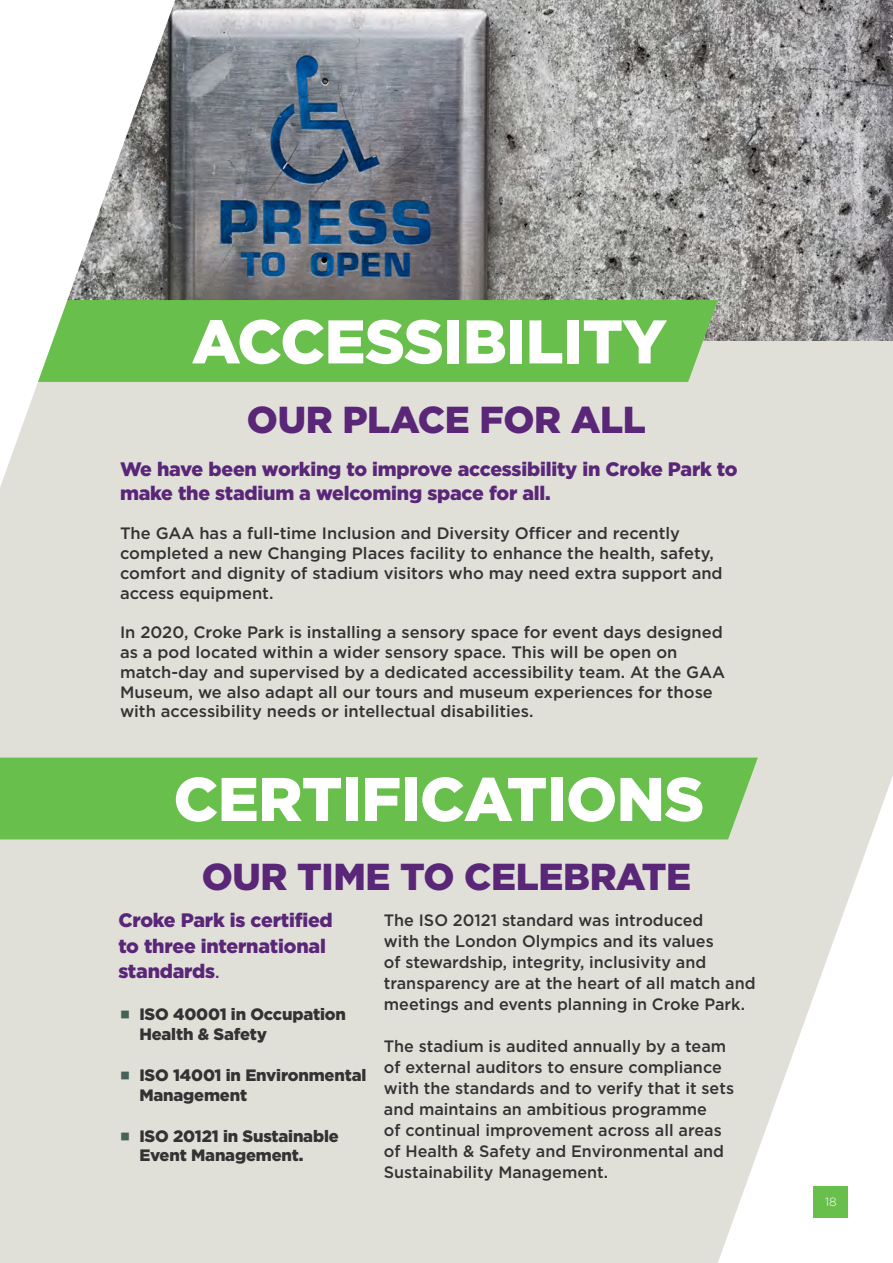
<style>
.page{position:relative;width:893px;height:1263px;background:#e1e0d8}
.page>*{position:absolute;margin:0;border:0;box-sizing:border-box;transform-origin:0 0}
.t1{font:900 61.5px "Gotham";letter-spacing:-.01em;color:#fff}
.t2{font:900 37.5px "Gotham";letter-spacing:-.01em;color:#592678}
.t3{font:900 19.5px/25.5px "Gotham";letter-spacing:-.01em;color:#592678}
.t4{font:500 16.5px/21px "Gotham";color:#333}
.t5{font:900 16.5px/19.8px "Gotham";letter-spacing:-.01em;color:#333}
.t6{font:300 12px "Gotham";color:#fff}
.s1{font-weight:500;font-size:16.5px}
</style>
<div class="page">
<svg style="left:718px;top:776px;width:175px;height:487px"></svg>
<img style="left:175px;top:0;width:718px;height:341px">
<div style="left:175px;top:300px;width:543px;height:82px;background:#68bf4b"></div>
<div style="left:0;top:758px;width:758px;height:81px;background:#68bf4b"></div>
<svg style="left:0;top:0;width:175px;height:487px;fill:#fff"></svg>
<div style="left:814px;top:1186px;width:34px;height:32px;background:#68bf4b"></div>
<h1 class="t1" style="left:192px;top:306px;width:477px">ACCESSIBILITY</h1>
<h2 class="t2" style="left:247px;top:398px;width:400px">OUR PLACE FOR ALL</h2>
<p class="t3" style="left:120px;top:457px;width:619px;line-height:23.4px">We have been working to improve accessibility in Croke Park to make the stadium a welcoming space for all.</p>
<p class="t4" style="left:120px;top:523px;width:604px;line-height:19.8px">The GAA has a full-time Inclusion and Diversity Officer and recently completed a new Changing Places facility to enhance the health, safety, comfort and dignity of stadium visitors who may need extra support and access equipment.</p>
<p class="t4" style="left:120px;top:622px;width:607px;line-height:19.8px">In 2020, Croke Park is installing a sensory space for event days designed as a pod located within a wider sensory space. This will be open on match-day and supervised by a dedicated accessibility team. At the GAA Museum, we also adapt all our tours and museum experiences for those with accessibility needs or intellectual disabilities.</p>
<h1 class="t1" style="left:173px;top:764px;width:532px">CERTIFICATIONS</h1>
<h2 class="t2" style="left:202px;top:855px;width:491px">OUR TIME TO CELEBRATE</h2>
<p class="t3" style="left:118px;top:907px;width:216px">Croke Park is certified to three international standards<span class="s1">.</span></p>
<p class="t5" style="left:139px;top:1004px;width:208px">ISO 40001 in Occupation<br>Health &amp; Safety</p>
<p class="t5" style="left:139px;top:1065px;width:228px">ISO 14001 in Environmental<br>Management</p>
<p class="t5" style="left:139px;top:1125px;width:201px">ISO 20121 in Sustainable<br>Event Management.</p>
<p class="t4" style="left:384px;top:910px;width:373px">The ISO 20121 standard was introduced<br>with the London Olympics and its values<br>of stewardship, integrity, inclusivity and transparency are at the heart of all match and meetings and events planning in Croke Park.</p>
<p class="t4" style="left:384px;top:1036px;width:352px">The stadium is audited annually by a team of external auditors to ensure compliance with the standards and to verify that it sets and maintains an ambitious programme<br>of continual improvement across all areas of Health &amp; Safety and Environmental and Sustainability Management.</p>
<p class="t6" style="left:825px;top:1194px;width:13px">18</p>
</div>
